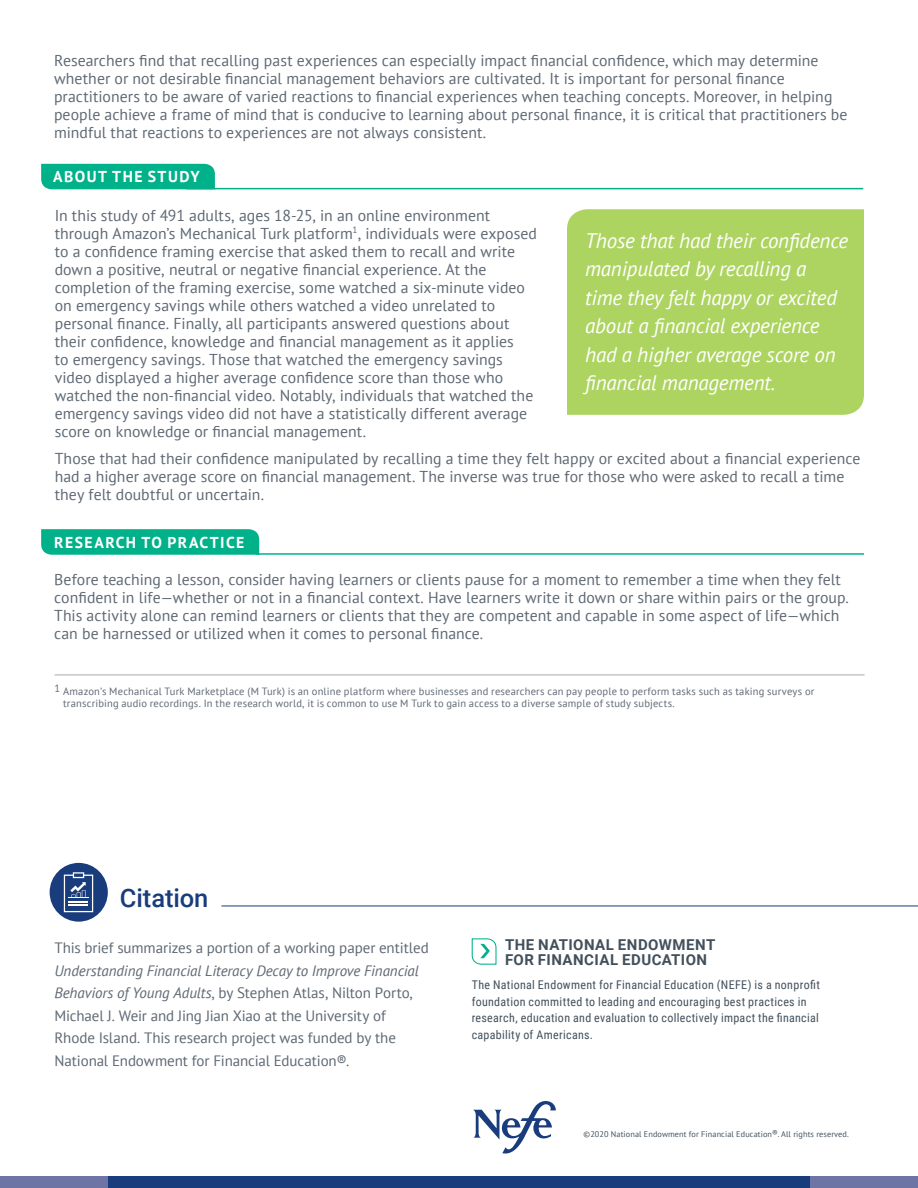
<style>
.page{position:relative;width:918px;height:1188px;background:#fff}
.page>*{position:absolute;margin:0;border:0;box-sizing:border-box;transform-origin:0 0}
.Red_Header{font:500 25.5px "Roboto";letter-spacing:-.005em;color:#193c7d}
.t1{font:italic 21px/28.5px "PT Sans";letter-spacing:-.01em;color:#fff}
.Body{font:15.75px/18px "PT Sans";color:#5e6873}
.SMALL_WHITE_SUBHEAD{font:700 15.75px "PT Sans";letter-spacing:.085em;color:#fff}
.Body-2{font:15px/22.5px "PT Sans";letter-spacing:-.005em;color:#5e6873}
.Tiny_Subhead_all_cap{font:700 15px/15px "Roboto";letter-spacing:.035em;color:#42505c}
.Tiny_Subhead_all_cap-2{font:12px/16.5px "Roboto Condensed";letter-spacing:.025em;color:#42505c}
.Body-3{font:10.5px/12.5px "PT Sans";letter-spacing:.02em;color:#5e6873}
.t2{font:8.25px "PT Sans";letter-spacing:.01em;color:#42505c}
.s1{font-style:italic}
</style>
<div class="page">
<svg style="left:41px;top:529px;width:218px;height:26px;background:#06b28d"></svg>
<div style="left:41px;top:164px;width:174px;height:25px;background:#00b18a"></div>
<hr style="left:256px;top:553px;width:608px;height:2px;background:#00b18a">
<hr style="left:186px;top:188px;width:677px;height:1px;background:#00b18a">
<div style="left:0;top:1177px;width:918px;height:11px;background:#6e74a4"></div>
<div style="left:108px;top:1177px;width:702px;height:11px;background:#193c7d"></div>
<svg style="left:471px;top:938px;width:26px;height:27px"></svg>
<div style="left:50px;top:863px;width:58px;height:59px;background:#193c7d;border-radius:50%"></div>
<hr style="left:221px;top:906px;width:697px;height:1px;background:#193c7d">
<hr style="left:55px;top:675px;width:810px;height:1px;background:#a8a9ad">
<svg style="left:64px;top:872px;width:29px;height:40px"></svg>
<svg style="left:473px;top:1101px;width:83px;height:53px"></svg>
<div style="left:567px;top:209px;width:297px;height:206px;background:#add461"></div>
<p class="Body" style="left:54px;top:51px;width:795px">Researchers find that recalling past experiences can especially impact financial confidence, which may determine whether or not desirable financial management behaviors are cultivated. It is important for personal finance practitioners to be aware of varied reactions to financial experiences when teaching concepts. Moreover, in helping people achieve a frame of mind that is conducive to learning about personal finance, it is critical that practitioners be mindful that reactions to experiences are not always consistent.</p>
<p class="SMALL_WHITE_SUBHEAD" style="left:53px;top:166px;width:148px">ABOUT THE STUDY</p>
<p class="Body" style="left:55px;top:206px;width:484px">In this study of 491 adults, ages 18-25, in an online environment through Amazon’s Mechanical Turk platform<sup>1</sup>, individuals were exposed to a confidence framing exercise that asked them to recall and write down a positive, neutral or negative financial experience. At the completion of the framing exercise, some watched a six-minute video on emergency savings while others watched a video unrelated to personal finance. Finally, all participants answered questions about their confidence, knowledge and financial management as it applies<br>to emergency savings. Those that watched the emergency savings video displayed a higher average confidence score than those who watched the non-financial video. Notably, individuals that watched the emergency savings video did not have a statistically different average score on knowledge or financial management.</p>
<p class="Body" style="left:55px;top:449px;width:807px">Those that had their confidence manipulated by recalling a time they felt happy or excited about a financial experience had a higher average score on financial management. The inverse was true for those who were asked to recall a time they felt doubtful or uncertain.</p>
<p class="SMALL_WHITE_SUBHEAD" style="left:54px;top:532px;width:192px">RESEARCH TO PRACTICE</p>
<p class="t1" style="left:585px;top:226px;width:265px">Those that had their confidence manipulated by recalling a time they felt happy or excited about a financial experience had a higher average score on financial management.</p>
<p class="Body" style="left:54px;top:570px;width:796px">Before teaching a lesson, consider having learners or clients pause for a moment to remember a time when they felt confident in life—whether or not in a financial context. Have learners write it down or share within pairs or the group.<br>This activity alone can remind learners or clients that they are competent and capable in some aspect of life—which can be harnessed or utilized when it comes to personal finance.</p>
<p class="Body-3" style="left:63px;top:684px;width:753px;text-indent:-9px">1 Amazon’s Mechanical Turk Marketplace (M Turk) is an online platform where businesses and researchers can pay people to perform tasks such as taking surveys or transcribing audio recordings. In the research world, it is common to use M Turk to gain access to a diverse sample of study subjects.</p>
<p class="Red_Header" style="left:120px;top:880px;width:90px">Citation</p>
<p class="Body-2" style="left:54px;top:937px;width:376px">This brief summarizes a portion of a working paper entitled <span class="s1">Understanding Financial Literacy Decay to Improve Financial Behaviors of Young Adults</span>, by Stephen Atlas, Nilton Porto, Michael J. Weir and Jing Jian Xiao at the University of Rhode Island. This research project was funded by the National Endowment for Financial Education®.</p>
<p class="Tiny_Subhead_all_cap" style="left:505px;top:936px;width:212px">THE NATIONAL ENDOWMENT<br>FOR FINANCIAL EDUCATION</p>
<p class="Tiny_Subhead_all_cap-2" style="left:472px;top:976px;width:350px">The National Endowment for Financial Education (NEFE) is a nonprofit foundation committed to leading and encouraging best practices in research, education and evaluation to collectively impact the financial capability of Americans.</p>
<p class="t2" style="left:584px;top:1129px;width:267px">©2020 National Endowment for Financial Education®. All rights reserved.</p>
</div>
